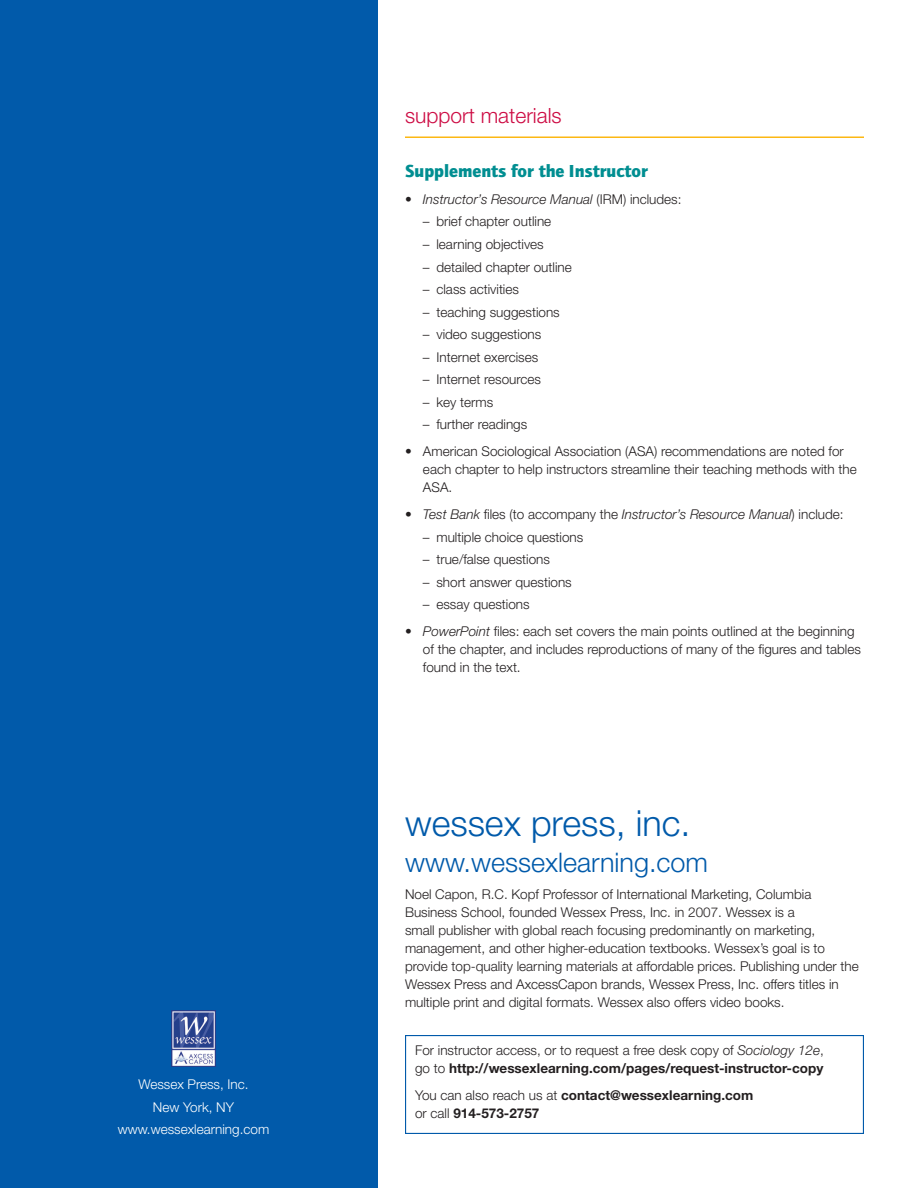
<style>
.page{position:relative;width:918px;height:1188px;background:#fff}
.page>*{position:absolute;margin:0;border:0;box-sizing:border-box;transform-origin:0 0}
.t1{font:300 36px "Helvetica Neue LT Std";color:#015aaa}
.t2{font:300 27px "Helvetica Neue LT Std";color:#015aaa}
.t3{font:300 21px "Helvetica Neue LT Std";color:#cd0c44}
.t4{font:900 18px "Quay Sans EF";color:#008e91}
.t5{font:300 13.5px/18px "Helvetica Neue LT Std";color:#231f20}
.t6{font:700 13.5px/18px "Helvetica Neue LT Std";color:#231f20}
.t7{font:italic 300 13.5px "Helvetica Neue LT Std";color:#231f20}
.t8{font:300 13.5px/22.5px "Helvetica Neue LT Std";color:#fff;text-align:center}
.s1{font-style:normal}
.s2{font-style:italic}
.s3{font-weight:300}
.s4{font-weight:300;font-style:italic}
</style>
<div class="page">
<div style="left:0;top:0;width:378px;height:1188px;background:#015aaa"></div>
<img style="left:172px;top:1010px;width:43px;height:56px">
<hr style="left:405px;top:136px;width:459px;height:2px;background:#fcb814">
<div style="left:405px;top:1035px;width:459px;height:99px;border:1px solid #015aaa"></div>
<p class="t8" style="left:118px;top:1073px;width:153px">Wessex Press, Inc.<br>New York, NY www.wessexlearning.com</p>
<h3 class="t3" style="left:405px;top:103px;width:158px">support materials</h3>
<h3 class="t4" style="left:405px;top:160px;width:245px">Supplements for the Instructor</h3>
<p class="t7" style="left:405px;top:191px;width:278px"><span class="s1">•</span> Instructor’s Resource Manual <span class="s1">(IRM) includes:</span></p>
<p class="t5" style="left:423px;top:212px;width:130px">– brief chapter outline</p>
<p class="t5" style="left:423px;top:235px;width:122px">– learning objectives</p>
<p class="t5" style="left:423px;top:257px;width:150px">– detailed chapter outline</p>
<p class="t5" style="left:423px;top:280px;width:97px">– class activities</p>
<p class="t5" style="left:423px;top:302px;width:138px">– teaching suggestions</p>
<p class="t5" style="left:423px;top:325px;width:120px">– video suggestions</p>
<p class="t5" style="left:423px;top:347px;width:117px">– Internet exercises</p>
<p class="t5" style="left:423px;top:370px;width:120px">– Internet resources</p>
<p class="t5" style="left:423px;top:392px;width:72px">– key terms</p>
<p class="t5" style="left:423px;top:415px;width:106px">– further readings</p>
<p class="t5" style="left:423px;top:442px;width:435px;text-indent:-18px">• American Sociological Association (ASA) recommendations are noted for each chapter to help instructors streamline their teaching methods with the<br>ASA.</p>
<p class="t7" style="left:405px;top:506px;width:440px"><span class="s1">•</span> Test Bank <span class="s1">files (to accompany the</span> Instructor’s Resource Manual<span class="s1">) include:</span></p>
<p class="t5" style="left:423px;top:527px;width:162px">– multiple choice questions</p>
<p class="t5" style="left:423px;top:550px;width:128px">– true/false questions</p>
<p class="t5" style="left:423px;top:572px;width:150px">– short answer questions</p>
<p class="t5" style="left:423px;top:595px;width:108px">– essay questions</p>
<p class="t5" style="left:423px;top:622px;width:439px;text-indent:-18px">• <span class="s2">PowerPoint</span> files: each set covers the main points outlined at the beginning of the chapter, and includes reproductions of many of the figures and tables found in the text.</p>
<h1 class="t1" style="left:405px;top:801px;width:287px">wessex press, inc.</h1>
<h2 class="t2" style="left:405px;top:846px;width:305px">www.wessexlearning.com</h2>
<p class="t5" style="left:405px;top:885px;width:455px">Noel Capon, R.C. Kopf Professor of International Marketing, Columbia Business School, founded Wessex Press, Inc. in 2007. Wessex is a<br>small publisher with global reach focusing predominantly on marketing, management, and other higher-education textbooks. Wessex’s goal is to provide top-quality learning materials at affordable prices. Publishing under the Wessex Press and AxcessCapon brands, Wessex Press, Inc. offers titles in multiple print and digital formats. Wessex also offers video books.</p>
<p class="t6" style="left:415px;top:1041px;width:410px"><span class="s3">For instructor access, or to request a free desk copy of</span> <span class="s4">Sociology 12e</span><span class="s3">, go to</span> http://wessexlearning.com/pages/request-instructor-copy</p>
<p class="t6" style="left:415px;top:1086px;width:340px"><span class="s3">You can also reach us at</span> contact@wessexlearning.com <span class="s3">or call</span> 914-573-2757</p>
</div>
